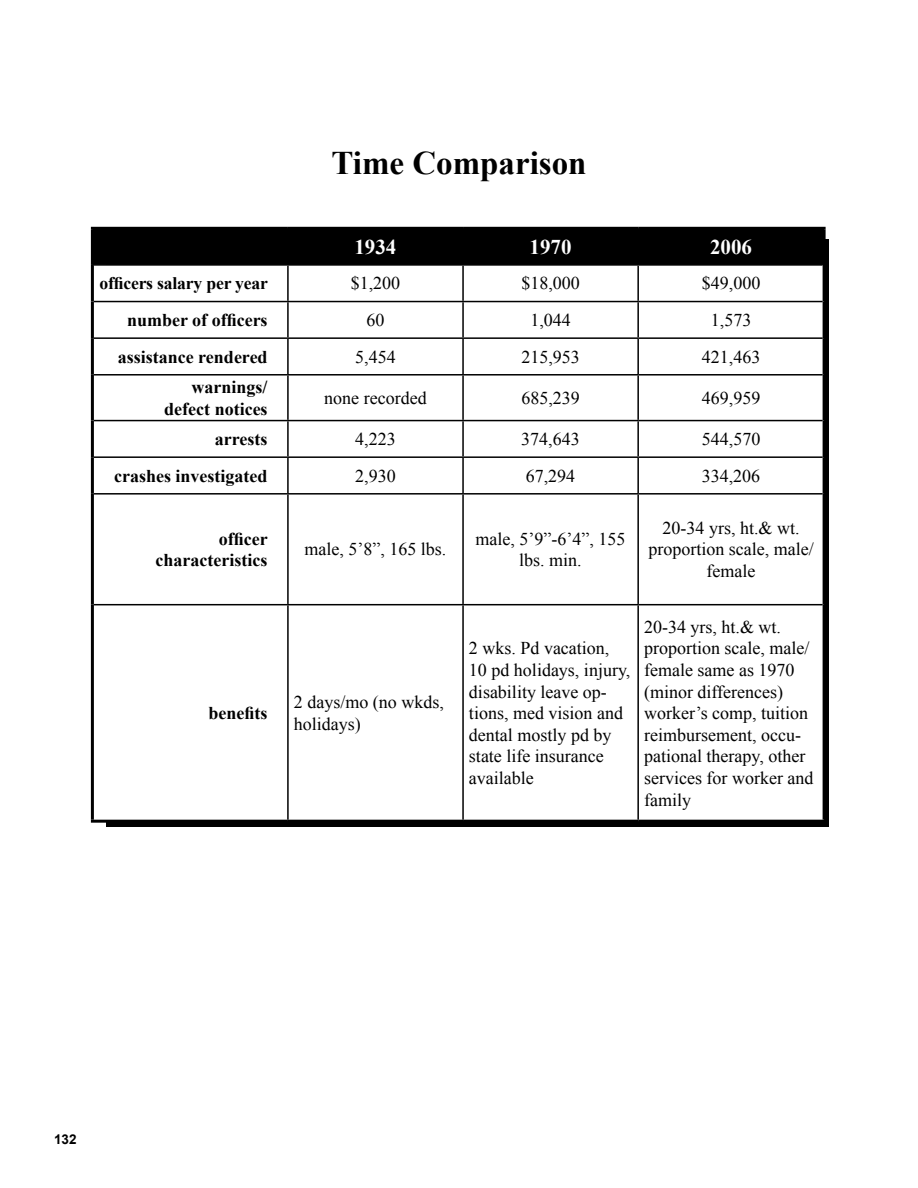
<style>
.page{position:relative;width:918px;height:1188px;background:#fff}
.page>*{position:absolute;margin:0;border:0;box-sizing:border-box;transform-origin:0 0}
.t1{font:700 33px "Times New Roman";color:#000}
.t2{font:700 21px "Times New Roman";color:#fff}
.t3{font:18px/21.6px "Times New Roman";color:#000}
.t4{font:700 18px/21.6px "Times New Roman";color:#000;text-align:right}
.t5{font:700 17.7px "Times New Roman";letter-spacing:-.01em;color:#000}
.t6{font:700 13.5px "Arial";color:#000}
</style>
<div class="page">
<div style="left:94px;top:230px;width:729px;height:34px;background:#000"></div>
<svg style="left:94px;top:266px;width:729px;height:554px"></svg>
<hr style="left:287px;top:230px;width:2px;height:34px;background:#000">
<hr style="left:462px;top:230px;width:2px;height:34px;background:#000">
<hr style="left:637px;top:230px;width:2px;height:34px;background:#000">
<hr style="left:94px;top:264px;width:194px;height:2px;background:#000">
<hr style="left:288px;top:264px;width:175px;height:2px;background:#000">
<hr style="left:287px;top:266px;width:2px;height:35px;background:#000">
<hr style="left:463px;top:264px;width:175px;height:2px;background:#000">
<hr style="left:462px;top:266px;width:2px;height:35px;background:#000">
<hr style="left:638px;top:264px;width:185px;height:2px;background:#000">
<hr style="left:637px;top:266px;width:2px;height:35px;background:#000">
<hr style="left:94px;top:301px;width:194px;height:1px;background:#000">
<hr style="left:288px;top:301px;width:175px;height:1px;background:#000">
<hr style="left:287px;top:302px;width:2px;height:35px;background:#000">
<hr style="left:463px;top:301px;width:175px;height:1px;background:#000">
<hr style="left:462px;top:302px;width:2px;height:35px;background:#000">
<hr style="left:638px;top:301px;width:185px;height:1px;background:#000">
<hr style="left:637px;top:302px;width:2px;height:35px;background:#000">
<hr style="left:94px;top:337px;width:194px;height:2px;background:#000">
<hr style="left:288px;top:337px;width:175px;height:2px;background:#000">
<hr style="left:287px;top:339px;width:2px;height:35px;background:#000">
<hr style="left:463px;top:337px;width:175px;height:2px;background:#000">
<hr style="left:462px;top:339px;width:2px;height:35px;background:#000">
<hr style="left:638px;top:337px;width:185px;height:2px;background:#000">
<hr style="left:637px;top:339px;width:2px;height:35px;background:#000">
<hr style="left:94px;top:374px;width:194px;height:2px;background:#000">
<hr style="left:288px;top:374px;width:175px;height:2px;background:#000">
<hr style="left:287px;top:376px;width:2px;height:44px;background:#000">
<hr style="left:463px;top:374px;width:175px;height:2px;background:#000">
<hr style="left:462px;top:376px;width:2px;height:44px;background:#000">
<hr style="left:638px;top:374px;width:185px;height:2px;background:#000">
<hr style="left:637px;top:376px;width:2px;height:44px;background:#000">
<hr style="left:94px;top:420px;width:194px;height:1px;background:#000">
<hr style="left:288px;top:420px;width:175px;height:1px;background:#000">
<hr style="left:287px;top:421px;width:2px;height:35px;background:#000">
<hr style="left:463px;top:420px;width:175px;height:1px;background:#000">
<hr style="left:462px;top:421px;width:2px;height:35px;background:#000">
<hr style="left:638px;top:420px;width:185px;height:1px;background:#000">
<hr style="left:637px;top:421px;width:2px;height:35px;background:#000">
<hr style="left:94px;top:456px;width:194px;height:2px;background:#000">
<hr style="left:288px;top:456px;width:175px;height:2px;background:#000">
<hr style="left:287px;top:458px;width:2px;height:35px;background:#000">
<hr style="left:463px;top:456px;width:175px;height:2px;background:#000">
<hr style="left:462px;top:458px;width:2px;height:35px;background:#000">
<hr style="left:638px;top:456px;width:185px;height:2px;background:#000">
<hr style="left:637px;top:458px;width:2px;height:35px;background:#000">
<hr style="left:94px;top:493px;width:194px;height:2px;background:#000">
<hr style="left:288px;top:493px;width:175px;height:2px;background:#000">
<hr style="left:287px;top:495px;width:2px;height:109px;background:#000">
<hr style="left:463px;top:493px;width:175px;height:2px;background:#000">
<hr style="left:462px;top:495px;width:2px;height:109px;background:#000">
<hr style="left:638px;top:493px;width:185px;height:2px;background:#000">
<hr style="left:637px;top:495px;width:2px;height:109px;background:#000">
<hr style="left:94px;top:604px;width:194px;height:1px;background:#000">
<hr style="left:288px;top:604px;width:175px;height:1px;background:#000">
<hr style="left:287px;top:605px;width:2px;height:215px;background:#000">
<hr style="left:463px;top:604px;width:175px;height:1px;background:#000">
<hr style="left:462px;top:605px;width:2px;height:215px;background:#000">
<hr style="left:638px;top:604px;width:185px;height:1px;background:#000">
<hr style="left:637px;top:605px;width:2px;height:215px;background:#000">
<hr style="left:91px;top:227px;width:197px;height:3px;background:#000">
<hr style="left:91px;top:230px;width:3px;height:35px;background:#000">
<hr style="left:288px;top:227px;width:175px;height:3px;background:#000">
<hr style="left:463px;top:227px;width:175px;height:3px;background:#000">
<hr style="left:638px;top:227px;width:188px;height:3px;background:#000">
<hr style="left:823px;top:230px;width:3px;height:35px;background:#000">
<hr style="left:91px;top:265px;width:3px;height:37px;background:#000">
<hr style="left:823px;top:265px;width:3px;height:37px;background:#000">
<hr style="left:91px;top:302px;width:3px;height:36px;background:#000">
<hr style="left:823px;top:302px;width:3px;height:36px;background:#000">
<hr style="left:91px;top:338px;width:3px;height:37px;background:#000">
<hr style="left:823px;top:338px;width:3px;height:37px;background:#000">
<hr style="left:91px;top:375px;width:3px;height:46px;background:#000">
<hr style="left:823px;top:375px;width:3px;height:46px;background:#000">
<hr style="left:91px;top:421px;width:3px;height:36px;background:#000">
<hr style="left:823px;top:421px;width:3px;height:36px;background:#000">
<hr style="left:91px;top:457px;width:3px;height:37px;background:#000">
<hr style="left:823px;top:457px;width:3px;height:37px;background:#000">
<hr style="left:91px;top:494px;width:3px;height:111px;background:#000">
<hr style="left:823px;top:494px;width:3px;height:111px;background:#000">
<hr style="left:91px;top:605px;width:3px;height:215px;background:#000">
<hr style="left:823px;top:605px;width:3px;height:215px;background:#000">
<hr style="left:91px;top:820px;width:197px;height:3px;background:#000">
<hr style="left:288px;top:820px;width:175px;height:3px;background:#000">
<hr style="left:463px;top:820px;width:175px;height:3px;background:#000">
<hr style="left:638px;top:820px;width:188px;height:3px;background:#000">
<h1 class="t1" style="left:331px;top:140px;width:257px">Time Comparison</h1>
<p class="t2" style="left:354px;top:232px;width:44px">1934</p>
<p class="t2" style="left:530px;top:232px;width:43px">1970</p>
<p class="t2" style="left:710px;top:232px;width:43px">2006</p>
<p class="t5" style="left:99px;top:271px;width:170px">officers salary per year</p>
<p class="t3" style="left:351px;top:272px;width:51px">$1,200</p>
<p class="t3" style="left:521px;top:272px;width:60px">$18,000</p>
<p class="t3" style="left:702px;top:272px;width:60px">$49,000</p>
<p class="t4" style="left:127px;top:309px;width:142px">number of officers</p>
<p class="t3" style="left:366px;top:309px;width:19px">60</p>
<p class="t3" style="left:530px;top:309px;width:42px">1,044</p>
<p class="t3" style="left:711px;top:309px;width:42px">1,573</p>
<p class="t4" style="left:118px;top:345px;width:151px">assistance rendered</p>
<p class="t3" style="left:355px;top:346px;width:42px">5,454</p>
<p class="t3" style="left:521px;top:346px;width:60px">215,953</p>
<p class="t3" style="left:702px;top:346px;width:60px">421,463</p>
<p class="t4" style="left:164px;top:376px;width:105px">warnings/ defect notices</p>
<p class="t3" style="left:324px;top:387px;width:104px">none recorded</p>
<p class="t3" style="left:521px;top:387px;width:60px">685,239</p>
<p class="t3" style="left:702px;top:387px;width:60px">469,959</p>
<p class="t4" style="left:215px;top:428px;width:54px">arrests</p>
<p class="t3" style="left:355px;top:428px;width:42px">4,223</p>
<p class="t3" style="left:521px;top:428px;width:60px">374,643</p>
<p class="t3" style="left:702px;top:428px;width:60px">544,570</p>
<p class="t4" style="left:114px;top:464px;width:155px">crashes investigated</p>
<p class="t3" style="left:355px;top:465px;width:42px">2,930</p>
<p class="t3" style="left:526px;top:465px;width:51px">67,294</p>
<p class="t3" style="left:702px;top:465px;width:60px">334,206</p>
<p class="t4" style="left:156px;top:527px;width:114px">officer characteristics</p>
<p class="t3" style="left:304px;top:538px;width:143px">male, 5’8”, 165 lbs.</p>
<p class="t3" style="left:476px;top:528px;width:151px;text-align:center">male, 5’9”-6’4”, 155 lbs. min.</p>
<p class="t3" style="left:648px;top:517px;width:167px;text-align:center">20-34 yrs, ht.&amp; wt. proportion scale, male/ female</p>
<p class="t4" style="left:209px;top:702px;width:61px">benefits</p>
<p class="t3" style="left:294px;top:691px;width:151px">2 days/mo (no wkds, holidays)</p>
<p class="t3" style="left:469px;top:637px;width:163px">2 wks. Pd vacation,<br>10 pd holidays, injury, disability leave op&shy;tions, med vision and dental mostly pd by state life insurance available</p>
<p class="t3" style="left:644px;top:616px;width:171px">20-34 yrs, ht.&amp; wt. proportion scale, male/ female same as 1970 (minor differences) worker’s comp, tuition reimbursement, occu&shy;pational therapy, other services for worker and family</p>
<p class="t6" style="left:54px;top:1130px;width:24px">132</p>
</div>
